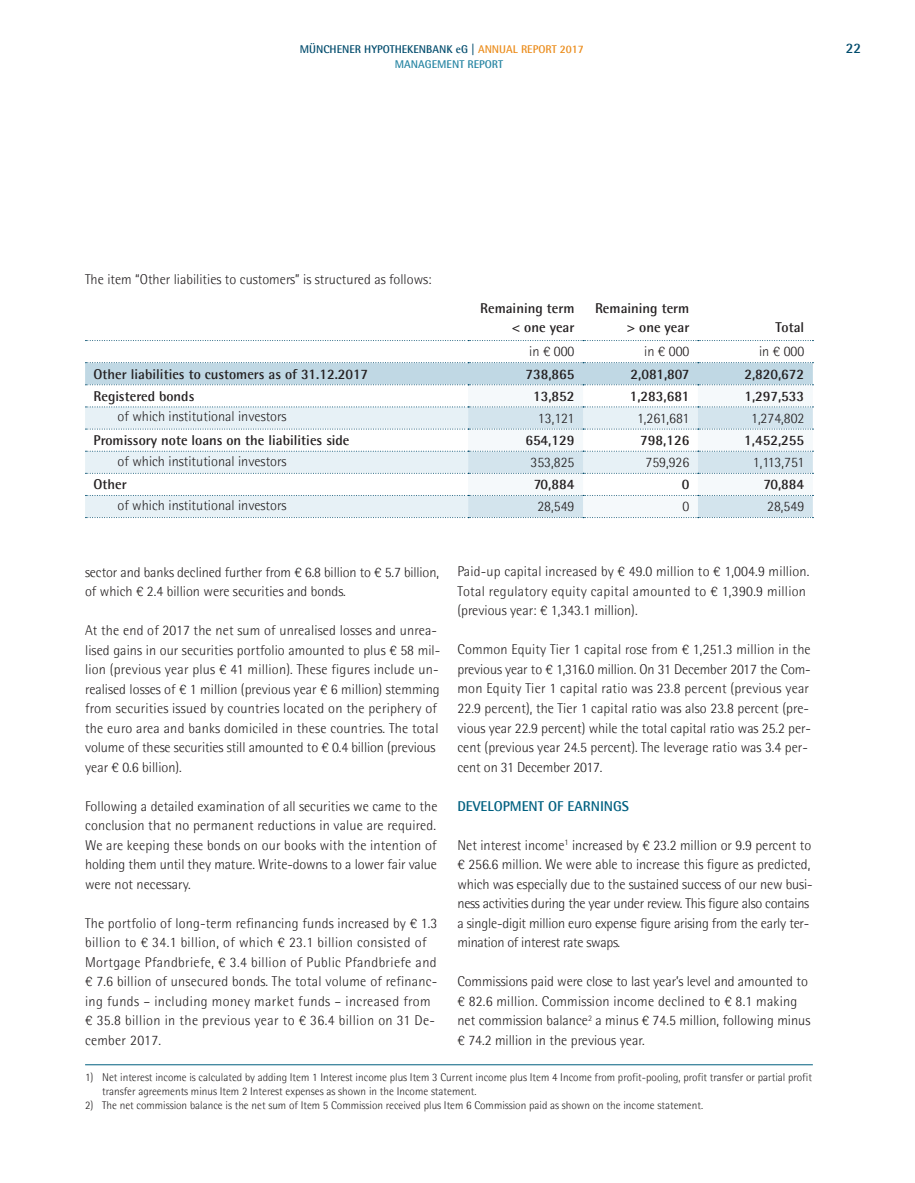
<style>
.page{position:relative;width:915px;height:1183px;background:#fff}
.page>*{position:absolute;margin:0;border:0;box-sizing:border-box;transform-origin:0 0}
.t1{font:300 14.25px/19.5px "Rotis Semi Sans Pro";color:#231f20}
.t2{font:300 14.25px/19.5px "Rotis Semi Sans Pro";letter-spacing:.025em;color:#231f20}
.t3{font:700 14.25px/19.5px "Rotis Semi Sans Pro";color:#231f20;text-align:right}
.t4{font:700 14.25px "Rotis Semi Sans Pro";color:#006080}
.t5{font:700 14.25px "Rotis Semi Sans Pro";color:#004b6c}
.t6{font:300 11.25px/14.2px "Rotis Semi Sans Pro";color:#231f20}
.t7{font:700 11.25px/15.3px "Rotis Semi Sans Pro";color:#004b6c}
.s1{color:#eb8c1b}
.s2{color:#2584a2}
</style>
<div class="page">
<svg style="left:468px;top:385px;width:343px;height:1px"></svg>
<svg style="left:85px;top:340px;width:728px;height:45px"></svg>
<svg style="left:85px;top:406px;width:728px;height:112px"></svg>
<hr style="left:85px;top:1064px;width:727px;height:1px;background:#006080">
<p class="t7" style="left:395px;top:41px;width:190px;text-indent:-95px">MÜNCHENER HYPOTHEKENBANK eG | <span class="s1">ANNUAL REPORT 2017<br></span><span class="s2">MANAGEMENT REPORT</span></p>
<p class="t5" style="left:845px;top:39px;width:17px">22</p>
<p class="t1" style="left:85px;top:269px;width:348px">The item “Other liabilities to customers” is structured as follows:</p>
<p class="t3" style="left:480px;top:298px;width:96px">Remaining term &lt; one year</p>
<p class="t3" style="left:595px;top:298px;width:96px">Remaining term &gt; one year</p>
<p class="t3" style="left:775px;top:317px;width:30px">Total</p>
<p class="t1" style="left:529px;top:341px;width:47px">in € 000</p>
<p class="t1" style="left:644px;top:341px;width:47px">in € 000</p>
<p class="t1" style="left:758px;top:341px;width:47px">in € 000</p>
<p class="t3" style="left:94px;top:364px;width:276px">Other liabilities to customers as of 31.12.2017</p>
<p class="t3" style="left:525px;top:364px;width:51px">738,865</p>
<p class="t3" style="left:630px;top:364px;width:60px">2,081,807</p>
<p class="t3" style="left:744px;top:364px;width:61px">2,820,672</p>
<p class="t3" style="left:94px;top:386px;width:102px">Registered bonds</p>
<p class="t3" style="left:533px;top:386px;width:43px">13,852</p>
<p class="t3" style="left:629px;top:386px;width:61px">1,283,681</p>
<p class="t3" style="left:744px;top:386px;width:61px">1,297,533</p>
<p class="t1" style="left:117px;top:407px;width:170px">of which institutional investors</p>
<p class="t1" style="left:538px;top:408px;width:38px">13,121</p>
<p class="t1" style="left:636px;top:408px;width:54px">1,261,681</p>
<p class="t1" style="left:750px;top:408px;width:55px">1,274,802</p>
<p class="t3" style="left:93px;top:430px;width:257px">Promissory note loans on the liabilities side</p>
<p class="t3" style="left:525px;top:430px;width:51px">654,129</p>
<p class="t3" style="left:640px;top:430px;width:51px">798,126</p>
<p class="t3" style="left:744px;top:430px;width:61px">1,452,255</p>
<p class="t1" style="left:117px;top:451px;width:170px">of which institutional investors</p>
<p class="t1" style="left:530px;top:452px;width:45px">353,825</p>
<p class="t1" style="left:645px;top:452px;width:45px">759,926</p>
<p class="t1" style="left:752px;top:452px;width:53px">1,113,751</p>
<p class="t3" style="left:93px;top:474px;width:35px">Other</p>
<p class="t3" style="left:533px;top:474px;width:42px">70,884</p>
<p class="t3" style="left:681px;top:474px;width:9px">0</p>
<p class="t3" style="left:763px;top:474px;width:42px">70,884</p>
<p class="t1" style="left:117px;top:495px;width:170px">of which institutional investors</p>
<p class="t1" style="left:537px;top:497px;width:38px">28,549</p>
<p class="t1" style="left:682px;top:497px;width:8px">0</p>
<p class="t1" style="left:767px;top:497px;width:38px">28,549</p>
<p class="t1" style="left:85px;top:562px;width:355px">sector and banks declined further from € 6.8 billion to € 5.7 billion, of which € 2.4 billion were securities and bonds.</p>
<p class="t1" style="left:85px;top:620px;width:356px">At the end of 2017 the net sum of unrealised losses and unrea&shy;lised gains in our securities portfolio amounted to plus € 58 mil&shy;lion (previous year plus € 41 million). These figures include un&shy;realised losses of € 1 million (previous year € 6 million) stemming from securities issued by countries located on the periphery of the euro area and banks domiciled in these countries. The total volume of these securities still amounted to € 0.4 billion (previous year € 0.6 billion).</p>
<p class="t1" style="left:85px;top:796px;width:354px;text-align:justify">Following a detailed examination of all securities we came to the conclusion that no permanent reductions in value are required.<br>We are keeping these bonds on our books with the intention of holding them until they mature. Write-downs to a lower fair value were not necessary.</p>
<p class="t2" style="left:85px;top:913px;width:354px">The portfolio of long-term refinancing funds increased by € 1.3 billion to € 34.1 billion, of which € 23.1 billion consisted of Mortgage Pfandbriefe, € 3.4 billion of Public Pfandbriefe and € 7.6 billion of unsecured bonds. The total volume of refinanc&shy;ing funds – including money market funds – increased from € 35.8 billion in the previous year to € 36.4 billion on 31 De&shy;cember 2017.</p>
<p class="t1" style="left:457px;top:562px;width:353px">Paid-up capital increased by € 49.0 million to € 1,004.9 million.<br>Total regulatory equity capital amounted to € 1,390.9 million (previous year: € 1,343.1 million).</p>
<p class="t1" style="left:457px;top:640px;width:355px">Common Equity Tier 1 capital rose from € 1,251.3 million in the previous year to € 1,316.0 million. On 31 December 2017 the Com&shy;mon Equity Tier 1 capital ratio was 23.8 percent (previous year 22.9 percent), the Tier 1 capital ratio was also 23.8 percent (pre&shy;vious year 22.9 percent) while the total capital ratio was 25.2 per&shy;cent (previous year 24.5 percent). The leverage ratio was 3.4 per&shy;cent on 31 December 2017.</p>
<p class="t4" style="left:457px;top:796px;width:173px">DEVELOPMENT OF EARNINGS</p>
<p class="t1" style="left:457px;top:835px;width:356px">Net interest income<sup>1</sup> increased by € 23.2 million or 9.9 percent to € 256.6 million. We were able to increase this figure as predicted, which was especially due to the sustained success of our new busi&shy;ness activities during the year under review. This figure also contains a single-digit million euro expense figure arising from the early ter&shy;mination of interest rate swaps.</p>
<p class="t1" style="left:457px;top:971px;width:354px">Commissions paid were close to last year’s level and amounted to € 82.6 million. Commission income declined to € 8.1 making net commission balance<sup>2</sup> a minus € 74.5 million, following minus € 74.2 million in the previous year.</p>
<p class="t6" style="left:102px;top:1069px;width:711px;text-indent:-17px">1) Net interest income is calculated by adding Item 1 Interest income plus Item 3 Current income plus Item 4 Income from profit-pooling, profit transfer or partial profit transfer agreements minus Item 2 Interest expenses as shown in the Income statement.</p>
<p class="t6" style="left:85px;top:1097px;width:619px">2) The net commission balance is the net sum of Item 5 Commission received plus Item 6 Commission paid as shown on the income statement.</p>
</div>
